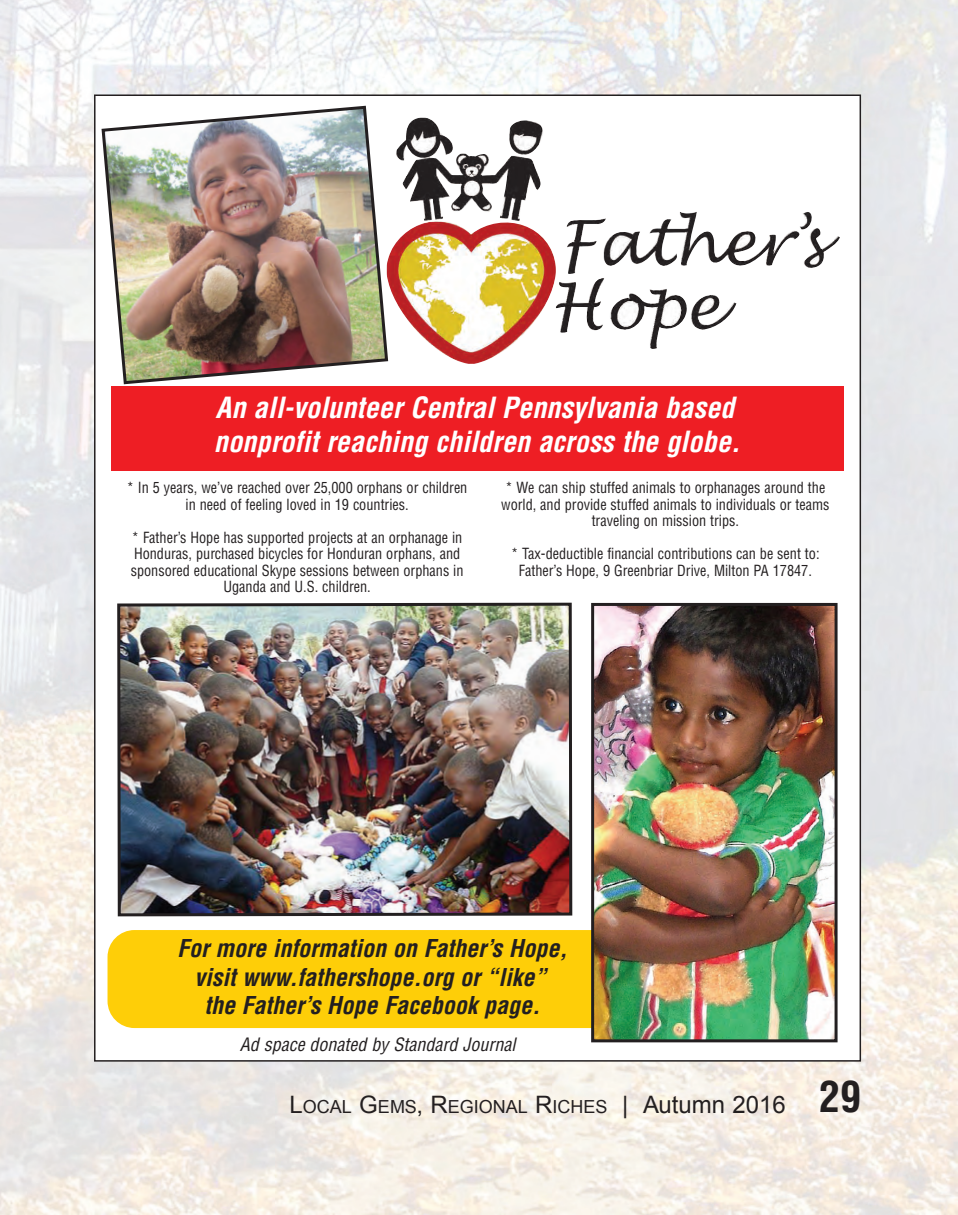
<style>
.page{position:relative;width:958px;height:1215px;background:#fff}
.page>*{position:absolute;margin:0;border:0;box-sizing:border-box;transform-origin:0 0}
.t1{font:italic 700 condensed 28.5px/34.2px "Helvetica";color:#fff}
.t2{font:italic 700 condensed 24px/28.8px "Helvetica";color:#231f20;text-align:center}
.t3{font:18px "Arial";color:#231f20}
.t4{font:italic condensed 18px "Helvetica";color:#231f20}
.t5{font:condensed 15px/16.5px "Helvetica";color:#231f20;text-align:center;scale:.95 1}
.s1{font-size:24px}
.s2{font-family:"Helvetica";font-weight:700;font-stretch:condensed;font-size:42px}
</style>
<div class="page">
<img style="left:0;top:0;width:957px;height:1215px">
<div style="left:95px;top:95px;width:765px;height:966px;background:#fff"></div>
<div style="left:111px;top:386px;width:732px;height:84px;background:#ee1e24"></div>
<img style="left:101px;top:105px;width:286px;height:280px">
<div style="left:108px;top:930px;width:533px;height:98px;background:#fece08;border-radius:27px"></div>
<img style="left:595px;top:607px;width:239px;height:431px">
<div style="left:591px;top:603px;width:247px;height:439px;border:3px solid #231f20"></div>
<img style="left:387px;top:118px;width:429px;height:246px">
<img style="left:117px;top:602px;width:456px;height:315px">
<h1 class="t1" style="left:214px;top:393px;width:534px">An all-volunteer Central Pennsylvania based nonprofit reaching children across the globe.</h1>
<p class="t5" style="left:127px;top:481px;width:360px">* In 5 years, we’ve reached over 25,000 orphans or children in need of feeling loved in 19 countries.</p>
<p class="t5" style="left:131px;top:530px;width:352px">* Father’s Hope has supported projects at an orphanage in Honduras, purchased bicycles for Honduran orphans, and sponsored educational Skype sessions between orphans in Uganda and U.S. children.</p>
<p class="t5" style="left:501px;top:481px;width:347px">* We can ship stuffed animals to orphanages around the world, and provide stuffed animals to individuals or teams traveling on mission trips.</p>
<p class="t5" style="left:511px;top:547px;width:326px">* Tax-deductible financial contributions can be sent to:<br>Father’s Hope, 9 Greenbriar Drive, Milton PA 17847.</p>
<h2 class="t2" style="left:177px;top:936px;width:397px">For more information on Father’s Hope, visit www.fathershope.org or “like” the Father’s Hope Facebook page.</h2>
<p class="t4" style="left:240px;top:1037px;width:281px">Ad space donated by Standard Journal</p>
<p class="t3" style="left:290px;top:1095px;width:573px"><span class="s1">L</span>OCAL <span class="s1">G</span>EMS<span class="s1">, R</span>EGIONAL <span class="s1">R</span>ICHES <span class="s1">| Autumn 2016</span> <span class="s2">29</span></p>
</div>
